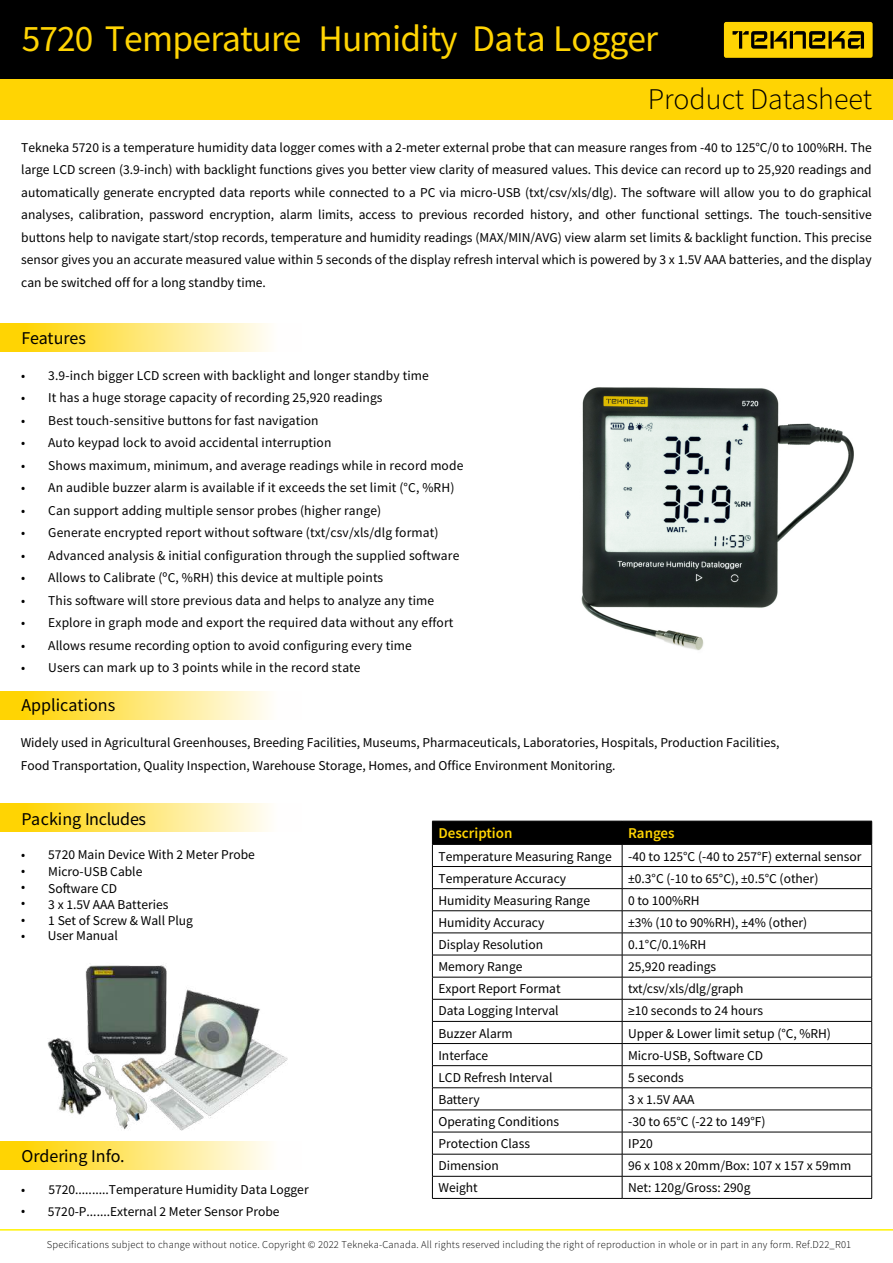
<style>
.page{position:relative;width:893px;height:1263px;background:#fff}
.page>*{position:absolute;margin:0;border:0;box-sizing:border-box;transform-origin:0 0}
.t1{font:37.5px "Source Sans Variable";color:#ffd403}
.t2{font:30px "Source Sans Variable";letter-spacing:.005em;color:#000}
.t3{font:18px "Source Sans Variable";letter-spacing:.015em;color:#000}
.t4{font:18px "Source Sans Pro";color:#000}
.t5{font:600 15px "Source Sans Pro";color:#ffd403}
.t6{font:13.5px/22.5px "Source Sans Pro";color:#000}
.t7{font:300 10.5px "Source Sans Pro";letter-spacing:.02em;color:#000}
.s1{font-family:"Source Sans Pro"}
</style>
<div class="page">
<div style="left:0;top:0;width:893px;height:80px;background:#000"></div>
<div style="left:0;top:80px;width:893px;height:40px;background:#ffd403"></div>
<div style="left:724px;top:22px;width:149px;height:36px;background:#ffd403;border-radius:2px"></div>
<svg style="left:732px;top:31px;width:132px;height:18px"></svg>
<hr style="left:432px;top:1198px;width:190px;height:1px;background:#000">
<svg style="left:432px;top:821px;width:440px;height:377px"></svg>
<hr style="left:622px;top:1198px;width:250px;height:1px;background:#000">
<div style="left:0;top:323px;width:302px;height:29px;background:linear-gradient(to right,#ffd100,#fff)"></div>
<div style="left:0;top:691px;width:302px;height:29px;background:linear-gradient(to right,#ffd100,#fff)"></div>
<div style="left:0;top:803px;width:302px;height:29px;background:linear-gradient(to right,#ffd100,#fff)"></div>
<svg style="left:0;top:1141px;width:47px;height:29px"></svg>
<hr style="left:0;top:1229px;width:893px;height:1px;background:#fff200">
<img style="left:47px;top:965px;width:240px;height:205px">
<img style="left:581px;top:387px;width:273px;height:264px">
<h1 class="t1" style="left:22px;top:15px;width:637px">5720 Temperature Humidity Da<span class="s1">ta L</span>ogger</h1>
<h2 class="t2" style="left:648px;top:81px;width:225px">Product Datasheet</h2>
<p class="t6" style="left:21px;top:136px;width:852px;text-align:justify">Tekneka 5720 is a temperature humidity data logger comes with a 2-meter external probe that can measure ranges from -40 to 125°C/0 to 100%RH. The large LCD screen (3.9-inch) with backlight functions gives you better view clarity of measured values. This device can record up to 25,920 readings and automatically generate encrypted data reports while connected to a PC via micro-USB (txt/csv/xls/dlg). The software will allow you to do graphical analyses, calibration, password encryption, alarm limits, access to previous recorded history, and other functional settings. The touch-sensitive buttons help to navigate start/stop records, temperature and humidity readings (MAX/MIN/AVG) view alarm set limits &amp; backlight function. This precise sensor gives you an accurate measured value within 5 seconds of the display refresh interval which is powered by 3 x 1.5V AAA batteries, and the display can be switched off for a long standby time.</p>
<h3 class="t3" style="left:22px;top:327px;width:66px">Features</h3>
<p class="t6" style="left:21px;top:364px;width:409px">• 3.9-inch bigger LCD screen with backlight and longer standby time</p>
<p class="t6" style="left:21px;top:386px;width:363px">• It has a huge storage capacity of recording 25,920 readings</p>
<p class="t6" style="left:21px;top:409px;width:299px">• Best touch-sensitive buttons for fast navigation</p>
<p class="t6" style="left:21px;top:431px;width:312px">• Auto keypad lock to avoid accidental interruption</p>
<p class="t6" style="left:21px;top:454px;width:444px">• Shows maximum, minimum, and average readings while in record mode</p>
<p class="t6" style="left:21px;top:476px;width:435px">• An audible buzzer alarm is available if it exceeds the set limit (°C, %RH)</p>
<p class="t6" style="left:21px;top:499px;width:362px">• Can support adding multiple sensor probes (higher range)</p>
<p class="t6" style="left:21px;top:521px;width:419px">• Generate encrypted report without software (txt/csv/xls/dlg format)</p>
<p class="t6" style="left:21px;top:544px;width:440px">• Advanced analysis &amp; initial configuration through the supplied software</p>
<p class="t6" style="left:21px;top:566px;width:363px">• Allows to Calibrate (ºC, %RH) this device at multiple points</p>
<p class="t6" style="left:21px;top:589px;width:414px">• This software will store previous data and helps to analyze any time</p>
<p class="t6" style="left:21px;top:611px;width:434px">• Explore in graph mode and export the required data without any effort</p>
<p class="t6" style="left:21px;top:634px;width:392px">• Allows resume recording option to avoid configuring every time</p>
<p class="t6" style="left:21px;top:656px;width:341px">• Users can mark up to 3 points while in the record state</p>
<h3 class="t4" style="left:22px;top:693px;width:95px">Applications</h3>
<p class="t6" style="left:21px;top:731px;width:760px">Widely used in Agricultural Greenhouses, Breeding Facilities, Museums, Pharmaceuticals, Laboratories, Hospitals, Production Facilities,<br>Food Transportation, Quality Inspection, Warehouse Storage, Homes, and Office Environment Monitoring.</p>
<h3 class="t3" style="left:22px;top:808px;width:126px">Pa<span class="s1">cking</span> Includes</h3>
<p class="t6" style="left:21px;top:843px;width:235px">• 5720 Main Device With 2 Meter Probe</p>
<p class="t6" style="left:21px;top:861px;width:123px">• Micro-USB Cable</p>
<p class="t6" style="left:21px;top:881px;width:97px;line-height:14.7px">• Software CD •</p>
<p class="t6" style="left:48px;top:924px;width:72px">User Manual</p>
<p class="t6" style="left:48px;top:893px;width:122px">3 x 1.5V AAA Batteries</p>
<p class="t6" style="left:48px;top:909px;width:146px">1 Set of Screw &amp; Wall Plug</p>
<p class="t6" style="left:21px;top:908px;width:6px">•</p>
<p class="t6" style="left:21px;top:924px;width:6px">•</p>
<h3 class="t3" style="left:22px;top:1145px;width:104px">Ordering Info.</h3>
<p class="t6" style="left:21px;top:1178px;width:6px;line-height:21.6px">• •</p>
<p class="t6" style="left:48px;top:1178px;width:262px;line-height:21.9px">5720..........Temperature Humidity Data Logger<br>5720-P.......External 2 Meter Sensor Probe</p>
<p class="t5" style="left:438px;top:823px;width:76px">Description</p>
<p class="t5" style="left:628px;top:823px;width:48px">Ranges</p>
<p class="t6" style="left:438px;top:845px;width:425px">Temperature Measuring Range -40 to 125°C (-40 to 257°F) external sensor<br>Temperature Accuracy</p>
<p class="t6" style="left:628px;top:867px;width:192px">±0.3°C (-10 to 65°C), ±0.5°C (other)</p>
<p class="t6" style="left:438px;top:889px;width:153px">Humidity Measuring Range</p>
<p class="t6" style="left:628px;top:889px;width:73px">0 to 100%RH</p>
<p class="t6" style="left:438px;top:911px;width:107px">Humidity Accuracy</p>
<p class="t6" style="left:628px;top:911px;width:181px">±3% (10 to 90%RH), ±4% (other)</p>
<p class="t6" style="left:438px;top:933px;width:106px">Display Resolution</p>
<p class="t6" style="left:628px;top:933px;width:80px">0.1°C/0.1%RH</p>
<p class="t6" style="left:438px;top:955px;width:86px">Memory Range</p>
<p class="t6" style="left:628px;top:955px;width:90px">25,920 readings</p>
<p class="t6" style="left:438px;top:977px;width:124px">Export Report Format</p>
<p class="t6" style="left:628px;top:977px;width:117px">txt/csv/xls/dlg/graph</p>
<p class="t6" style="left:438px;top:999px;width:122px">Data Logging Interval</p>
<p class="t6" style="left:628px;top:999px;width:136px">≥10 seconds to 24 hours</p>
<p class="t6" style="left:438px;top:1022px;width:76px">Buzzer Alarm</p>
<p class="t6" style="left:628px;top:1022px;width:204px">Upper &amp; Lower limit setup (°C, %RH)</p>
<p class="t6" style="left:438px;top:1044px;width:51px">Interface</p>
<p class="t6" style="left:628px;top:1044px;width:137px">Micro-USB, Software CD</p>
<p class="t6" style="left:438px;top:1066px;width:116px">LCD Refresh Interval</p>
<p class="t6" style="left:628px;top:1066px;width:57px">5 seconds</p>
<p class="t6" style="left:438px;top:1088px;width:43px">Battery</p>
<p class="t6" style="left:628px;top:1088px;width:68px">3 x 1.5V AAA</p>
<p class="t6" style="left:438px;top:1110px;width:122px">Operating Conditions</p>
<p class="t6" style="left:628px;top:1110px;width:139px">-30 to 65°C (-22 to 149°F)</p>
<p class="t6" style="left:438px;top:1132px;width:93px">Protection Class</p>
<p class="t6" style="left:628px;top:1132px;width:26px">IP20</p>
<p class="t6" style="left:438px;top:1154px;width:62px">Dimension</p>
<p class="t6" style="left:628px;top:1154px;width:225px">96 x 108 x 20mm/Box: 107 x 157 x 59mm</p>
<p class="t6" style="left:438px;top:1176px;width:41px">Weight</p>
<p class="t6" style="left:628px;top:1176px;width:124px">Net: 120g/Gross: 290g</p>
<p class="t7" style="left:47px;top:1238px;width:806px">Specifications subject to change without notice. Copyright © 2022 Tekneka-Canada. All rights reserved including the right of reproduction in whole or in part in any form. Ref.D22_R01</p>
</div>
